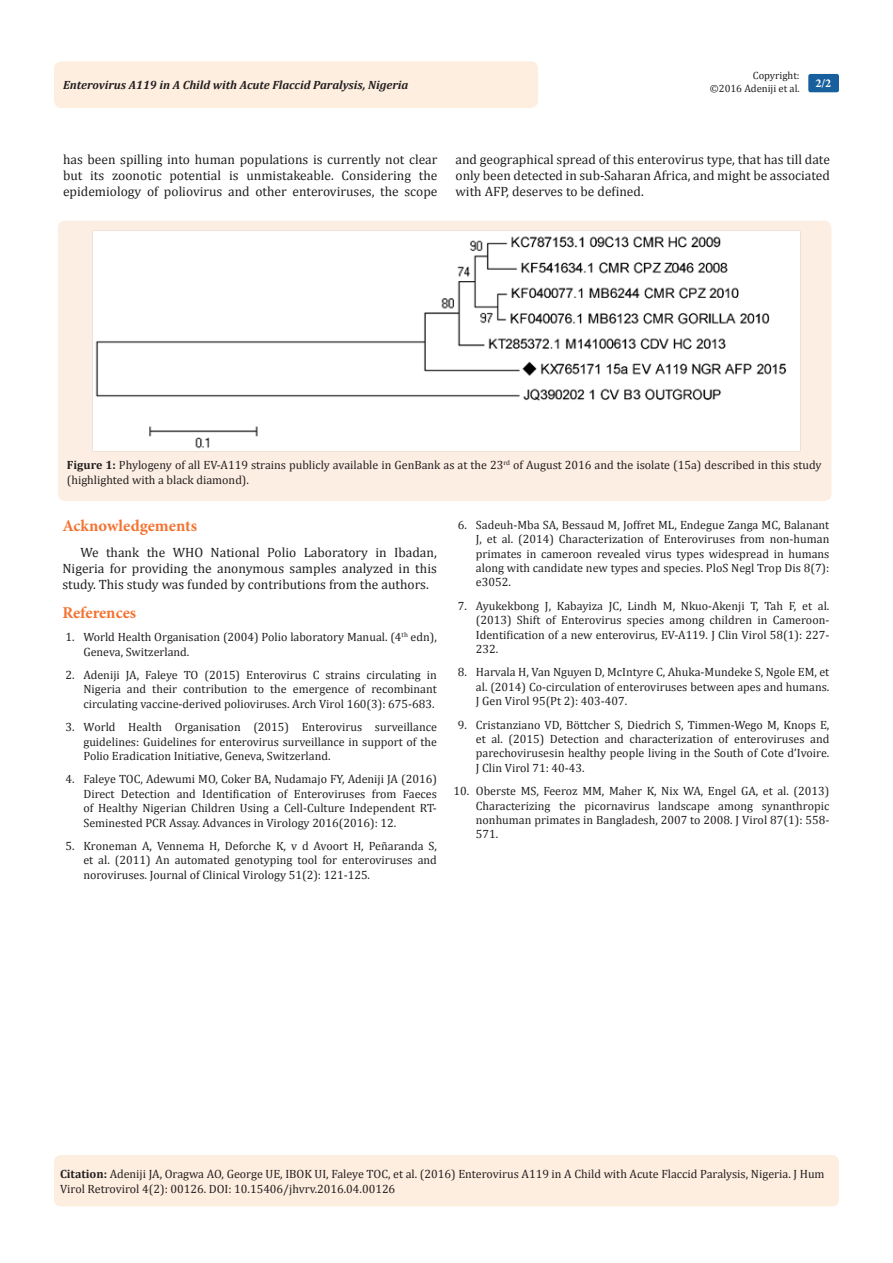
<style>
.page{position:relative;width:893px;height:1263px;background:#fff}
.page>*{position:absolute;margin:0;border:0;box-sizing:border-box;transform-origin:0 0}
.List_Paragraph{font:700 16.5px "Minion Pro";color:#f37331}
.t1{font:13.5px/16.2px "Cambria";color:#231f20;text-align:justify}
.Citation{font:12px/14.4px "Cambria";color:#231f20;text-align:justify}
.t2{font:italic 700 12px "Cambria";color:#231f20}
.t3{font:700 12px "Minion Pro";color:#fff}
.t4{font:10.5px/12.6px "Cambria";color:#231f20;text-align:right}
.s1{font-weight:700}
</style>
<div class="page">
<div style="left:54px;top:61px;width:484px;height:47px;background:#feeee0;border-radius:8px"></div>
<div style="left:808px;top:74px;width:31px;height:18px;background:#18609d;border-radius:2px"></div>
<div style="left:54px;top:1155px;width:785px;height:51px;background:#feeee0;border-radius:7px"></div>
<div style="left:58px;top:221px;width:773px;height:280px;background:#fdeee3;border-radius:8px"></div>
<img style="left:93px;top:231px;width:707px;height:220px">
<p class="t4" style="left:710px;top:69px;width:91px">Copyright:<br>©2016 Adeniji et al.</p>
<p class="t2" style="left:63px;top:77px;width:347px">Enterovirus A119 in A Child with Acute Flaccid Paralysis, Nigeria</p>
<p class="t3" style="left:815px;top:75px;width:17px">2/2</p>
<p class="t1" style="left:63px;top:151px;width:376px">has been spilling into human populations is currently not clear but its zoonotic potential is unmistakeable. Considering the epidemiology of poliovirus and other enteroviruses, the scope</p>
<p class="t1" style="left:455px;top:151px;width:376px">and geographical spread of this enterovirus type, that has till date only been detected in sub-Saharan Africa, and might be associated with AFP, deserves to be defined.</p>
<p class="Citation" style="left:67px;top:458px;width:756px"><span class="s1">Figure 1:</span> Phylogeny of all EV-A119 strains publicly available in GenBank as at the 23<sup>rd</sup> of August 2016 and the isolate (15a) described in this study (highlighted with a black diamond).</p>
<p class="List_Paragraph" style="left:62px;top:514px;width:136px">Acknowledgements</p>
<p class="t1" style="left:62px;top:544px;width:376px;text-indent:18px">We thank the WHO National Polio Laboratory in Ibadan, Nigeria for providing the anonymous samples analyzed in this study. This study was funded by contributions from the authors.</p>
<p class="List_Paragraph" style="left:62px;top:601px;width:75px">References</p>
<p class="Citation" style="left:83px;top:630px;width:355px;text-indent:-18px">1. World Health Organisation (2004) Polio laboratory Manual. (4<sup>th</sup> edn),<br>Geneva, Switzerland.</p>
<p class="Citation" style="left:83px;top:668px;width:355px;text-indent:-18px">2. Adeniji JA, Faleye TO (2015) Enterovirus C strains circulating in Nigeria and their contribution to the emergence of recombinant circulating vaccine-derived polioviruses. Arch Virol 160(3): 675-683.</p>
<p class="Citation" style="left:83px;top:720px;width:355px;text-indent:-18px">3. World Health Organisation (2015) Enterovirus surveillance guidelines: Guidelines for enterovirus surveillance in support of the Polio Eradication Initiative, Geneva, Switzerland.</p>
<p class="Citation" style="left:83px;top:772px;width:355px;text-indent:-18px">4. Faleye TOC, Adewumi MO, Coker BA, Nudamajo FY, Adeniji JA (2016)<br>Direct Detection and Identification of Enteroviruses from Faeces of Healthy Nigerian Children Using a Cell-Culture Independent RT-Seminested PCR Assay. Advances in Virology 2016(2016): 12.</p>
<p class="Citation" style="left:83px;top:839px;width:355px;text-indent:-18px">5. Kroneman A, Vennema H, Deforche K, v d Avoort H, Peñaranda S, et al. (2011) An automated genotyping tool for enteroviruses and noroviruses. Journal of Clinical Virology 51(2): 121-125.</p>
<p class="Citation" style="left:476px;top:517px;width:355px;text-indent:-18px">6. Sadeuh-Mba SA, Bessaud M, Joffret ML, Endegue Zanga MC, Balanant J, et al. (2014) Characterization of Enteroviruses from non-human primates in cameroon revealed virus types widespread in humans along with candidate new types and species. PloS Negl Trop Dis 8(7): e3052.</p>
<p class="Citation" style="left:476px;top:598px;width:355px;text-indent:-18px">7. Ayukekbong J, Kabayiza JC, Lindh M, Nkuo-Akenji T, Tah F, et al. (2013) Shift of Enterovirus species among children in Cameroon-Identification of a new enterovirus, EV-A119. J Clin Virol 58(1): 227- 232.</p>
<p class="Citation" style="left:476px;top:665px;width:355px;text-indent:-18px">8. Harvala H, Van Nguyen D, McIntyre C, Ahuka-Mundeke S, Ngole EM, et al. (2014) Co-circulation of enteroviruses between apes and humans.<br>J Gen Virol 95(Pt 2): 403-407.</p>
<p class="Citation" style="left:476px;top:717px;width:355px;text-indent:-18px">9. Cristanziano VD, Böttcher S, Diedrich S, Timmen-Wego M, Knops E, et al. (2015) Detection and characterization of enteroviruses and parechovirusesin healthy people living in the South of Cote d’Ivoire.<br>J Clin Virol 71: 40-43.</p>
<p class="Citation" style="left:476px;top:784px;width:355px;text-indent:-22px">10. Oberste MS, Feeroz MM, Maher K, Nix WA, Engel GA, et al. (2013)<br>Characterizing the picornavirus landscape among synanthropic nonhuman primates in Bangladesh, 2007 to 2008. J Virol 87(1): 558- 571.</p>
<p class="Citation" style="left:60px;top:1167px;width:766px"><span class="s1">Citation:</span> Adeniji JA, Oragwa AO, George UE, IBOK UI, Faleye TOC, et al. (2016) Enterovirus A119 in A Child with Acute Flaccid Paralysis, Nigeria. J Hum<br>Virol Retrovirol 4(2): 00126. DOI: 10.15406/jhvrv.2016.04.00126</p>
</div>
